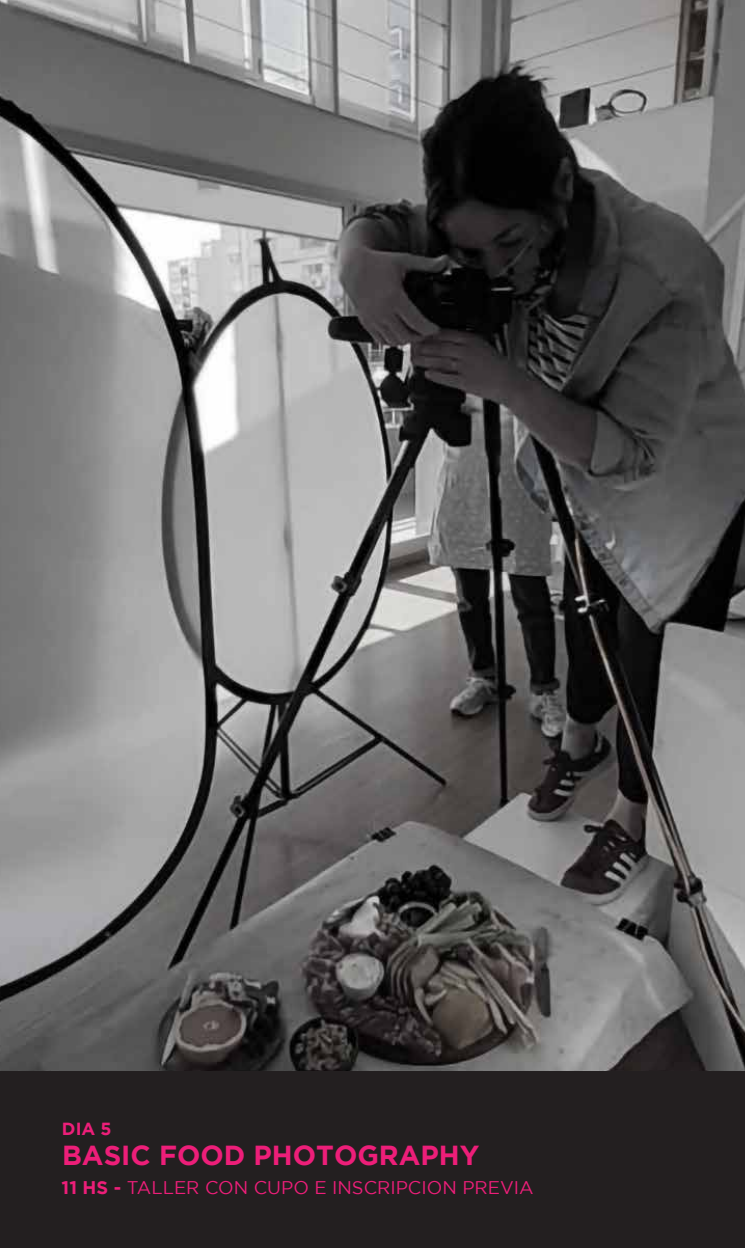
<style>
.page{position:relative;width:745px;height:1249px;background:#fff}
.page>*{position:absolute;margin:0;border:0;box-sizing:border-box;transform-origin:0 0}
.t1{font:700 27.5px "Gotham";color:#ed1e79}
.t2{font:18.25px "Gotham";color:#ed1e79}
.t3{font:700 17.5px "Gotham";color:#ed1e79}
.s1{font-weight:700}
</style>
<div class="page">
<img style="left:0;top:0;width:745px;height:1071px">
<div style="left:0;top:1071px;width:745px;height:177px;background:#231f20"></div>
<p class="t3" style="left:62px;top:1119px;width:51px">DIA 5</p>
<h1 class="t1" style="left:62px;top:1139px;width:419px">BASIC FOOD PHOTOGRAPHY</h1>
<p class="t2" style="left:62px;top:1177px;width:473px"><span class="s1">11 HS -</span> TALLER CON CUPO E INSCRIPCION PREVIA</p>
</div>
